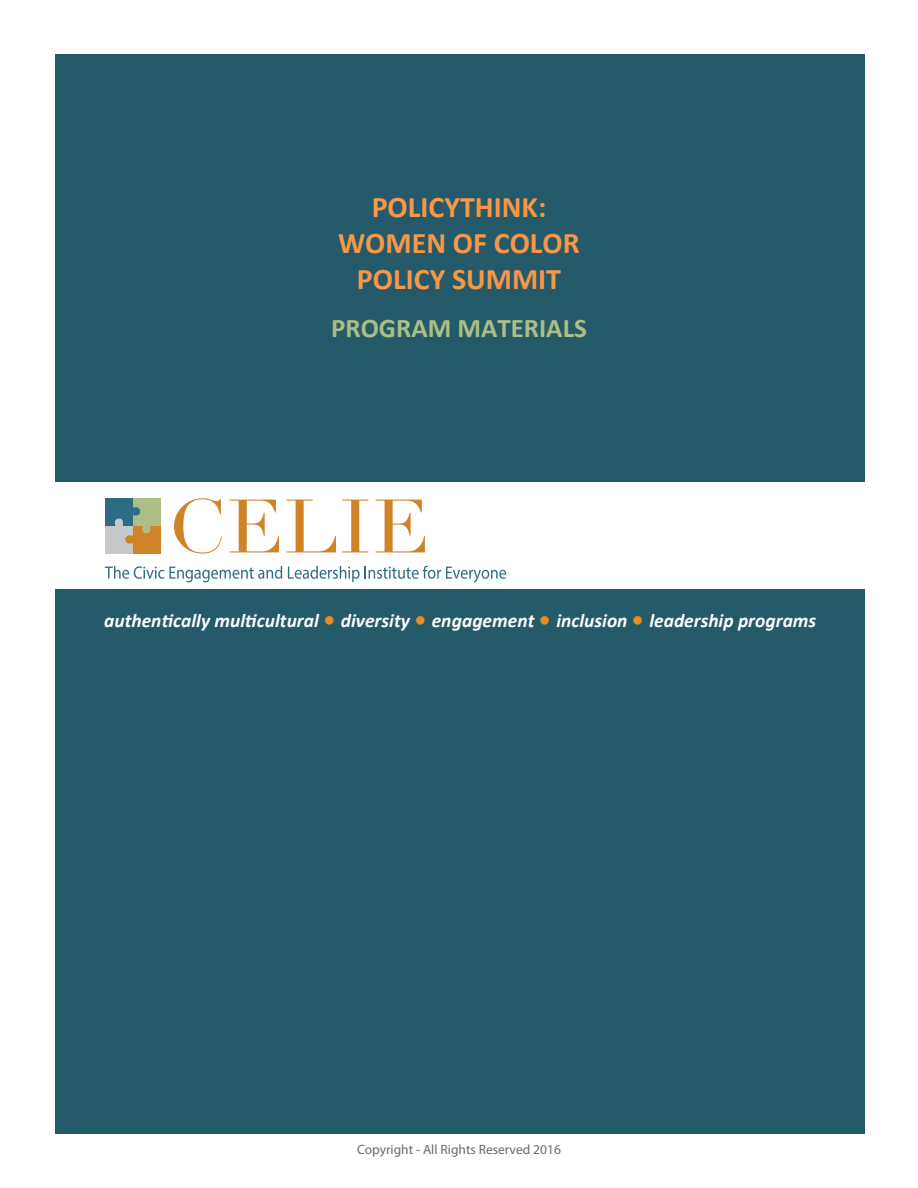
<style>
.page{position:relative;width:918px;height:1188px;background:#fff}
.page>*{position:absolute;margin:0;border:0;box-sizing:border-box;transform-origin:0 0}
.t1{font:700 30px/36px "Calibri";color:#f89748;text-align:center}
.t2{font:700 27px "Calibri";color:#adbe85}
.t3{font:italic 700 19.5px "Calibri";color:#fff}
.t4{font:13.5px "Myriad Pro";color:#696a6d}
.s1{font-style:normal;font-size:24px;color:#ee8a22}
</style>
<div class="page">
<div style="left:55px;top:54px;width:810px;height:427px;background:#245a69"></div>
<div style="left:55px;top:590px;width:810px;height:544px;background:#245a69"></div>
<svg style="left:230px;top:500px;width:49px;height:52px"></svg>
<svg style="left:287px;top:500px;width:49px;height:52px"></svg>
<svg style="left:342px;top:500px;width:26px;height:52px"></svg>
<svg style="left:376px;top:500px;width:49px;height:52px"></svg>
<svg style="left:105px;top:566px;width:177px;height:16px"></svg>
<svg style="left:288px;top:566px;width:218px;height:17px"></svg>
<svg style="left:174px;top:498px;width:48px;height:56px"></svg>
<div style="left:105px;top:498px;width:28px;height:28px;background:#2e6c85"></div>
<div style="left:133px;top:498px;width:27px;height:28px;background:#adbe85"></div>
<div style="left:105px;top:526px;width:28px;height:28px;background:#c7c8c9"></div>
<div style="left:133px;top:526px;width:27px;height:28px;background:#cf8429"></div>
<svg style="left:114px;top:507px;width:37px;height:37px"></svg>
<h1 class="t1" style="left:338px;top:187px;width:243px">POLICYTHINK:<br>WOMEN OF COLOR<br>POLICY SUMMIT</h1>
<h2 class="t2" style="left:331px;top:311px;width:257px">PROGRAM MATERIALS</h2>
<p class="t3" style="left:104px;top:609px;width:713px">authentically multicultural <span class="s1">•</span> diversity <span class="s1">•</span> engagement <span class="s1">•</span> inclusion <span class="s1">•</span> leadership programs</p>
<p class="t4" style="left:357px;top:1141px;width:205px">Copyright - All Rights Reserved 2016</p>
</div>
